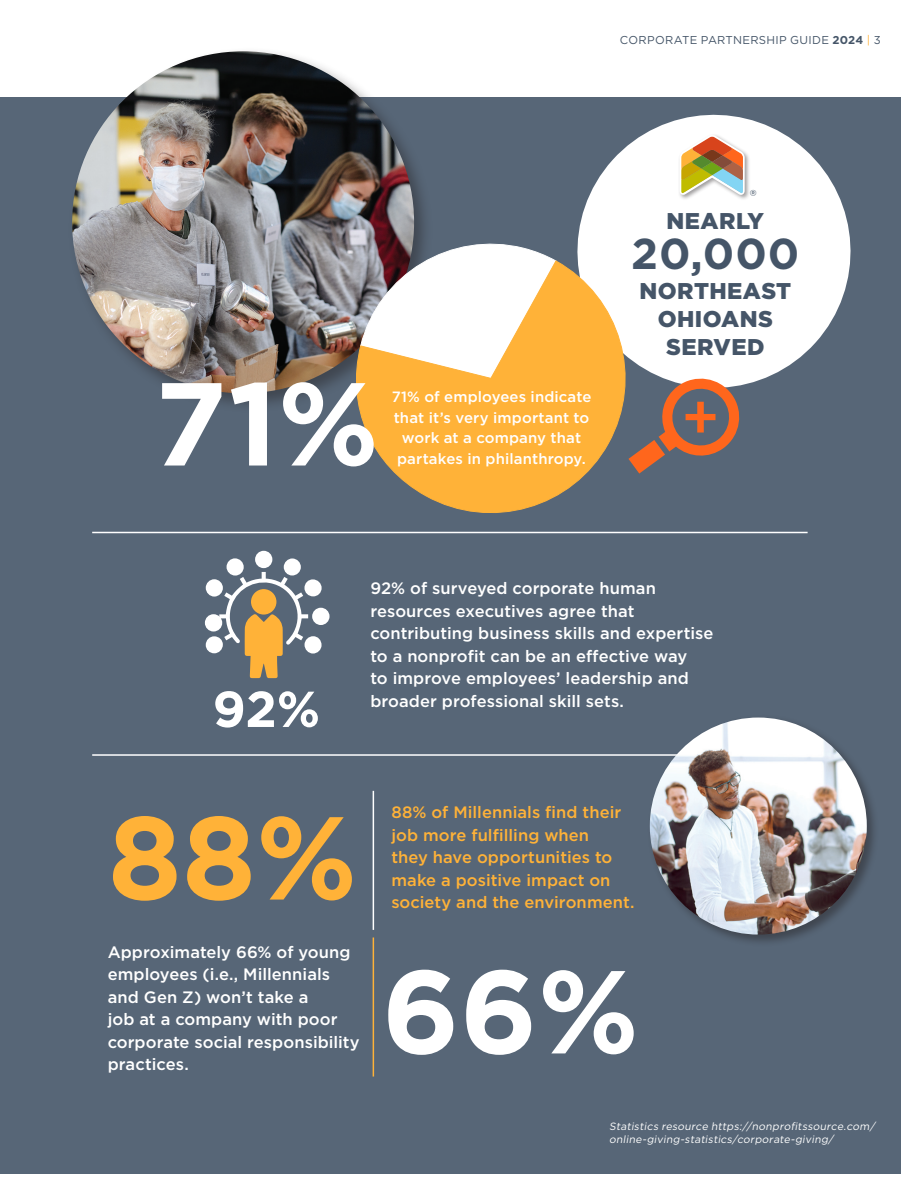
<style>
.page{position:relative;width:918px;height:1188px;background:#fff}
.page>*{position:absolute;margin:0;border:0;box-sizing:border-box;transform-origin:0 0}
._9_Subtitles_White_Bold{font:700 117.75px "Gotham";color:#fff}
._9_Subtitles_White_Bold-2{font:700 117.75px "Gotham";color:#ffb238}
._9_Subtitles_White_Bold-3{font:700 50.4px "Gotham";color:#fff}
.t1{font:700 43.2px "Gotham";color:#455568}
.t2{font:900 22.8px/28.2px "Gotham";letter-spacing:.02em;color:#455568;text-align:center}
._10_Subtitles_Blue{font:17.1px "Gotham";color:#455568}
._25_Slogan_White_SB{font:500 16.5px/22.5px "Gotham";letter-spacing:.005em;color:#fff}
._6_Content_DBlue{font:500 16.5px/22.5px "Gotham";letter-spacing:.005em;color:#fff}
._6_Content_DBlue-2{font:500 16.5px/22.5px "Gotham";letter-spacing:.005em;color:#ffb238}
._25_Slogan_White_SB-2{font:500 14.85px/20.5px "Gotham";letter-spacing:.01em;color:#fff;text-align:center}
.t3{font:11.4px "Gotham";letter-spacing:.03em;color:#455568}
._6_Content_DBlue-3{font:italic 10.5px/13.5px "Gotham";color:#fff}
.s1{font-weight:700}
.s2{color:#ffb238}
</style>
<div class="page">
<div style="left:0;top:97px;width:901px;height:1076px;background:#576677"></div>
<div style="left:67px;top:47px;width:367px;height:366px;background:#231f20;opacity:.45"></div>
<img style="left:72px;top:51px;width:342px;height:342px;border-radius:171px">
<hr style="left:92px;top:532px;width:716px;height:1px;background:#fff">
<hr style="left:92px;top:754px;width:716px;height:2px;background:#fff">
<svg style="left:577px;top:114px;width:274px;height:271px;fill:#fff"></svg>
<div style="left:678px;top:133px;width:73px;height:68px;background:#231f20;opacity:.44"></div>
<svg style="left:680px;top:135px;width:65px;height:60px;background:#cbb182"></svg>
<svg style="left:360px;top:230px;width:195px;height:30px"></svg>
<svg style="left:346px;top:260px;width:298px;height:272px"></svg>
<svg style="left:219px;top:572px;width:89px;height:106px"></svg>
<div style="left:251px;top:589px;width:25px;height:26px;background:#ffb238;border-radius:50%"></div>
<div style="left:205px;top:614px;width:17px;height:18px;background:#fff;border-radius:50%"></div>
<div style="left:312px;top:608px;width:18px;height:17px;background:#fff;border-radius:50%"></div>
<div style="left:255px;top:551px;width:17px;height:17px;background:#fff;border-radius:50%"></div>
<div style="left:206px;top:579px;width:17px;height:18px;background:#fff;border-radius:50%"></div>
<div style="left:227px;top:558px;width:17px;height:18px;background:#fff;border-radius:50%"></div>
<div style="left:305px;top:636px;width:17px;height:18px;background:#fff;border-radius:50%"></div>
<div style="left:304px;top:579px;width:18px;height:17px;background:#fff;border-radius:50%"></div>
<div style="left:206px;top:636px;width:17px;height:17px;background:#fff;border-radius:50%"></div>
<div style="left:284px;top:558px;width:17px;height:18px;background:#fff;border-radius:50%"></div>
<svg style="left:628px;top:374px;width:116px;height:100px"></svg>
<hr style="left:373px;top:937px;width:1px;height:140px;background:#ffb238">
<hr style="left:373px;top:791px;width:1px;height:139px;background:#fff">
<div style="left:647px;top:715px;width:232px;height:232px;background:#231f20;opacity:.45"></div>
<img style="left:650px;top:718px;width:217px;height:217px;border-radius:109px">
<p class="t3" style="left:620px;top:32px;width:262px">CORPORATE PARTNERSHIP GUIDE <span class="s1">2024</span> <span class="s2">|</span> 3</p>
<p class="_10_Subtitles_Blue" style="left:750px;top:185px;width:8px">®</p>
<p class="_9_Subtitles_White_Bold" style="left:154px;top:346px;width:226px">71%</p>
<p class="_25_Slogan_White_SB-2" style="left:392px;top:387px;width:201px">71% of employees indicate that it’s very important to work at a company that</p>
<p class="_25_Slogan_White_SB-2" style="left:397px;top:448px;width:190px">partakes in philanthropy.</p>
<p class="t2" style="left:667px;top:207px;width:99px">NEARLY</p>
<p class="t1" style="left:631px;top:225px;width:170px">20,000</p>
<p class="t2" style="left:639px;top:277px;width:153px">NORTHEAST<br>OHIOANS<br>SERVED</p>
<p class="_9_Subtitles_White_Bold-3" style="left:212px;top:676px;width:109px">92%</p>
<p class="_25_Slogan_White_SB" style="left:370px;top:577px;width:345px">92% of surveyed corporate human resources executives agree that contributing business skills and expertise to a nonprofit can be an effective way<br>to improve employees’ leadership and broader professional skill sets.</p>
<p class="_9_Subtitles_White_Bold-2" style="left:108px;top:780px;width:251px">88%</p>
<p class="_6_Content_DBlue" style="left:108px;top:940px;width:254px">Approximately 66% of young employees (i.e., Millennials and Gen Z) won’t take a<br>job at a company with poor corporate social responsibility practices.</p>
<p class="_6_Content_DBlue-2" style="left:391px;top:801px;width:245px">88% of Millennials find their job more fulfilling when<br>they have opportunities to make a positive impact on society and the environment.</p>
<p class="_9_Subtitles_White_Bold" style="left:382px;top:934px;width:259px">66%</p>
<p class="_6_Content_DBlue-3" style="left:609px;top:1119px;width:267px">Statistics resource https://nonprofitssource.com/ online-giving-statistics/corporate-giving/</p>
</div>
